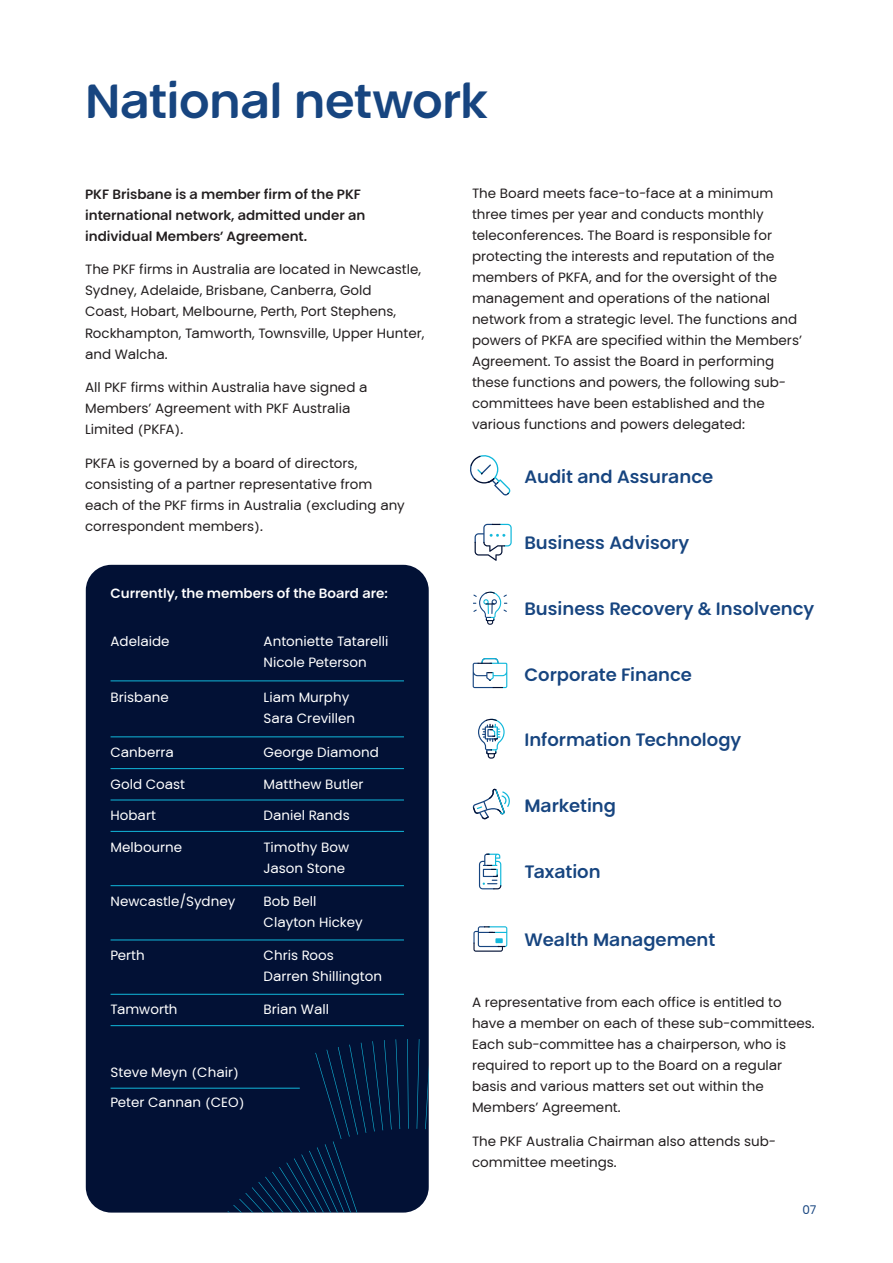
<style>
.page{position:relative;width:893px;height:1263px;background:#fff}
.page>*{position:absolute;margin:0;border:0;box-sizing:border-box;transform-origin:0 0}
.chapter-heading{font:700 48px "PKF Global Sans";letter-spacing:-.01em;color:#174580}
.body{font:700 18px "PKF Global Sans";color:#174580}
.body-2{font:13.5px/21px "PKF Global Sans";color:#231f20}
.body-3{font:13.5px "PKF Global Sans";color:#fff}
.body-4{font:700 13.5px/21px "PKF Global Sans";color:#231f20}
.body-5{font:700 13.5px "PKF Global Sans";color:#fff}
.t1{font:12px "PKF Global Sans";color:#174580}
</style>
<div class="page">
<div style="left:86px;top:565px;width:343px;height:647px;background:#021135;border-radius:26px"></div>
<svg style="left:425px;top:1039px;width:4px;height:90px"></svg>
<svg style="left:407px;top:1039px;width:2px;height:90px"></svg>
<svg style="left:417px;top:1039px;width:2px;height:90px"></svg>
<svg style="left:228px;top:1039px;width:172px;height:173px"></svg>
<hr style="left:111px;top:680px;width:293px;height:1px;background:#11b8db">
<hr style="left:111px;top:1088px;width:189px;height:1px;background:#11b8db">
<hr style="left:111px;top:736px;width:293px;height:1px;background:#11b8db">
<hr style="left:111px;top:768px;width:293px;height:1px;background:#11b8db">
<hr style="left:111px;top:800px;width:293px;height:1px;background:#11b8db">
<hr style="left:111px;top:831px;width:293px;height:1px;background:#11b8db">
<hr style="left:111px;top:885px;width:293px;height:1px;background:#11b8db">
<hr style="left:111px;top:939px;width:293px;height:1px;background:#11b8db">
<hr style="left:111px;top:994px;width:293px;height:1px;background:#11b8db">
<hr style="left:111px;top:1025px;width:293px;height:1px;background:#11b8db">
<svg style="left:470px;top:455px;width:41px;height:40px"></svg>
<svg style="left:473px;top:592px;width:34px;height:33px"></svg>
<svg style="left:473px;top:658px;width:34px;height:30px"></svg>
<svg style="left:479px;top:854px;width:22px;height:35px"></svg>
<svg style="left:473px;top:926px;width:34px;height:26px"></svg>
<svg style="left:475px;top:524px;width:37px;height:37px"></svg>
<svg style="left:478px;top:719px;width:27px;height:40px"></svg>
<svg style="left:472px;top:789px;width:38px;height:30px"></svg>
<p class="chapter-heading" style="left:85px;top:72px;width:404px">National network</p>
<p class="body-4" style="left:85px;top:183px;width:282px">PKF Brisbane is a member firm of the PKF international network, admitted under an individual Members’ Agreement.</p>
<p class="body-2" style="left:85px;top:259px;width:341px">The PKF firms in Australia are located in Newcastle, Sydney, Adelaide, Brisbane, Canberra, Gold<br>Coast, Hobart, Melbourne, Perth, Port Stephens, Rockhampton, Tamworth, Townsville, Upper Hunter, and Walcha.</p>
<p class="body-2" style="left:85px;top:377px;width:284px">All PKF firms within Australia have signed a<br>Members’ Agreement with PKF Australia<br>Limited (PKFA).</p>
<p class="body-2" style="left:85px;top:453px;width:321px">PKFA is governed by a board of directors, consisting of a partner representative from each of the PKF firms in Australia (excluding any correspondent members).</p>
<p class="body-5" style="left:111px;top:585px;width:279px">Currently, the members of the Board are:</p>
<p class="body-3" style="left:264px;top:633px;width:126px">Antoniette Tatarelli</p>
<p class="body-3" style="left:264px;top:654px;width:105px">Nicole Peterson</p>
<p class="body-3" style="left:111px;top:633px;width:61px">Adelaide</p>
<p class="body-3" style="left:111px;top:689px;width:60px">Brisbane</p>
<p class="body-3" style="left:264px;top:689px;width:87px">Liam Murphy</p>
<p class="body-3" style="left:264px;top:710px;width:93px">Sara Crevillen</p>
<p class="body-3" style="left:111px;top:744px;width:65px">Canberra</p>
<p class="body-3" style="left:264px;top:744px;width:117px">George Diamond</p>
<p class="body-3" style="left:111px;top:776px;width:76px">Gold Coast</p>
<p class="body-3" style="left:264px;top:776px;width:102px">Matthew Butler</p>
<p class="body-3" style="left:111px;top:807px;width:47px">Hobart</p>
<p class="body-3" style="left:264px;top:807px;width:88px">Daniel Rands</p>
<p class="body-3" style="left:111px;top:838px;width:73px">Melbourne</p>
<p class="body-3" style="left:264px;top:838px;width:87px">Timothy Bow</p>
<p class="body-3" style="left:264px;top:859px;width:83px">Jason Stone</p>
<p class="body-3" style="left:111px;top:893px;width:126px">Newcastle/Sydney</p>
<p class="body-3" style="left:264px;top:893px;width:54px">Bob Bell</p>
<p class="body-3" style="left:264px;top:914px;width:101px">Clayton Hickey</p>
<p class="body-3" style="left:111px;top:947px;width:36px">Perth</p>
<p class="body-3" style="left:264px;top:947px;width:72px">Chris Roos</p>
<p class="body-3" style="left:264px;top:968px;width:120px">Darren Shillington</p>
<p class="body-3" style="left:111px;top:1001px;width:69px">Tamworth</p>
<p class="body-3" style="left:264px;top:1001px;width:67px">Brian Wall</p>
<p class="body-3" style="left:111px;top:1064px;width:130px">Steve Meyn (Chair)</p>
<p class="body-3" style="left:111px;top:1094px;width:136px">Peter Cannan (CEO)</p>
<p class="body-2" style="left:472px;top:183px;width:331px">The Board meets face-to-face at a minimum three times per year and conducts monthly teleconferences. The Board is responsible for protecting the interests and reputation of the members of PKFA, and for the oversight of the management and operations of the national network from a strategic level. The functions and powers of PKFA are specified within the Members’ Agreement. To assist the Board in performing these functions and powers, the following sub&shy;committees have been established and the various functions and powers delegated:</p>
<p class="body" style="left:524px;top:465px;width:190px">Audit and Assurance</p>
<p class="body" style="left:524px;top:531px;width:166px">Business Advisory</p>
<p class="body" style="left:524px;top:597px;width:291px">Business Recovery &amp; Insolvency</p>
<p class="body" style="left:524px;top:663px;width:169px">Corporate Finance</p>
<p class="body" style="left:524px;top:729px;width:218px">Information Technology</p>
<p class="body" style="left:524px;top:795px;width:93px">Marketing</p>
<p class="body" style="left:524px;top:861px;width:78px">Taxation</p>
<p class="body" style="left:524px;top:928px;width:192px">Wealth Management</p>
<p class="body-2" style="left:472px;top:992px;width:344px">A representative from each office is entitled to have a member on each of these sub-committees.<br>Each sub-committee has a chairperson, who is required to report up to the Board on a regular basis and various matters set out within the Members’ Agreement.</p>
<p class="body-2" style="left:472px;top:1130px;width:305px">The PKF Australia Chairman also attends sub&shy;committee meetings.</p>
<p class="t1" style="left:802px;top:1202px;width:16px">07</p>
</div>
